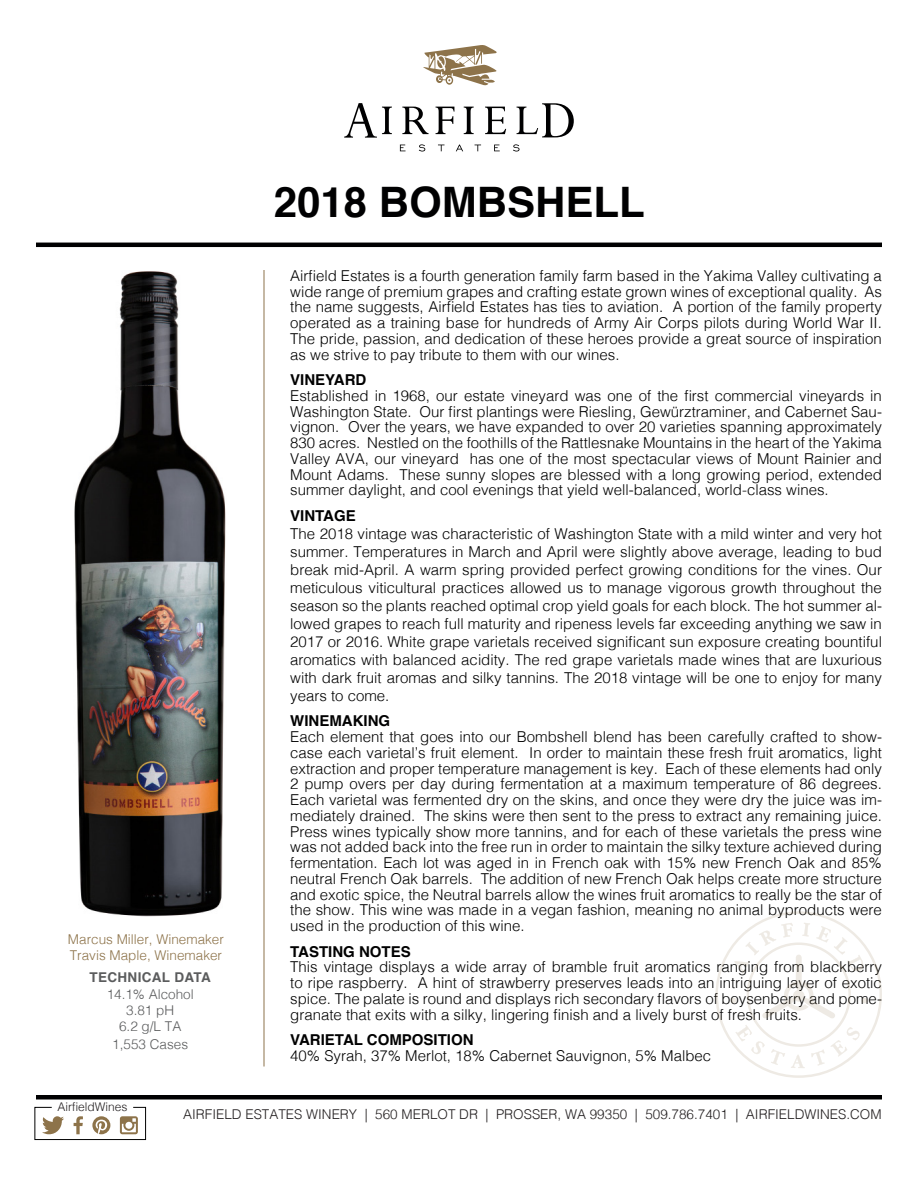
<style>
.page{position:relative;width:918px;height:1188px;background:#fff}
.page>*{position:absolute;margin:0;border:0;box-sizing:border-box;transform-origin:0 0}
.t1{font:700 42px "Helvetica";color:#000001}
.t2{font:300 15px/15.8px "Helvetica";color:#000001;text-align:justify}
.t3{font:700 15px "Helvetica";color:#000001}
.t4{font:300 13.5px "Helvetica";color:#231f20}
.t5{font:300 13.5px "Helvetica";color:#8d734a}
.t6{font:300 13.5px "Helvetica";color:#5b5c5d}
.t7{font:700 13.5px "Helvetica";letter-spacing:.025em;color:#5b5c5d}
.t8{font:300 12px "Helvetica";color:#231f20}
</style>
<div class="page">
<img style="left:74px;top:271px;width:152px;height:645px">
<svg style="left:400px;top:145px;width:6px;height:6px"></svg>
<svg style="left:419px;top:144px;width:6px;height:8px"></svg>
<svg style="left:438px;top:145px;width:7px;height:6px"></svg>
<svg style="left:456px;top:145px;width:7px;height:6px"></svg>
<svg style="left:475px;top:145px;width:6px;height:6px"></svg>
<svg style="left:494px;top:145px;width:6px;height:6px"></svg>
<svg style="left:513px;top:144px;width:7px;height:8px"></svg>
<svg style="left:402px;top:107px;width:27px;height:27px"></svg>
<svg style="left:436px;top:107px;width:18px;height:27px"></svg>
<svg style="left:464px;top:107px;width:10px;height:27px"></svg>
<svg style="left:485px;top:107px;width:21px;height:27px"></svg>
<svg style="left:344px;top:103px;width:48px;height:35px"></svg>
<svg style="left:517px;top:103px;width:57px;height:34px"></svg>
<svg style="left:423px;top:45px;width:74px;height:41px"></svg>
<hr style="left:36px;top:243px;width:846px;height:4px;background:#000001">
<div style="left:36px;top:1095px;width:846px;height:5px;background:#000001"></div>
<hr style="left:264px;top:270px;width:1px;height:796px;background:#8d734a">
<svg style="left:34px;top:1107px;width:112px;height:33px"></svg>
<svg style="left:716px;top:911px;width:166px;height:167px"></svg>
<p class="t5" style="left:68px;top:928px;width:158px">Marcus Miller, Winemaker</p>
<p class="t5" style="left:70px;top:944px;width:154px">Travis Maple, Winemaker</p>
<p class="t7" style="left:90px;top:967px;width:123px">TECHNICAL DATA</p>
<p class="t6" style="left:107px;top:983px;width:89px">14.1% Alcohol</p>
<p class="t6" style="left:126px;top:999px;width:50px">3.81 pH</p>
<p class="t6" style="left:119px;top:1015px;width:64px">6.2 g/L TA</p>
<p class="t6" style="left:112px;top:1033px;width:77px">1,553 Cases</p>
<p class="t1" style="left:274px;top:168px;width:373px">2018 BOMBSHELL</p>
<p class="t2" style="left:290px;top:267px;width:593px">Airfield Estates is a fourth generation family farm based in the Yakima Valley cultivating a wide range of premium grapes and crafting estate grown wines of exceptional quality. As the name suggests, Airfield Estates has ties to aviation. A portion of the family property operated as a training base for hundreds of Army Air Corps pilots during World War II.<br>The pride, passion, and dedication of these heroes provide a great source of inspiration as we strive to pay tribute to them with our wines.</p>
<p class="t3" style="left:290px;top:368px;width:78px">VINEYARD</p>
<p class="t2" style="left:290px;top:387px;width:593px">Established in 1968, our estate vineyard was one of the first commercial vineyards in Washington State. Our first plantings were Riesling, Gewürztraminer, and Cabernet Sau&shy;vignon. Over the years, we have expanded to over 20 varieties spanning approximately 830 acres. Nestled on the foothills of the Rattlesnake Mountains in the heart of the Yakima Valley AVA, our vineyard has one of the most spectacular views of Mount Rainier and Mount Adams. These sunny slopes are blessed with a long growing period, extended summer daylight, and cool evenings that yield well-balanced, world‐class wines.</p>
<p class="t3" style="left:290px;top:503px;width:67px">VINTAGE</p>
<p class="t2" style="left:290px;top:523px;width:593px;line-height:18px">The 2018 vintage was characteristic of Washington State with a mild winter and very hot summer. Temperatures in March and April were slightly above average, leading to bud break mid-April. A warm spring provided perfect growing conditions for the vines. Our meticulous viticultural practices allowed us to manage vigorous growth throughout the season so the plants reached optimal crop yield goals for each block. The hot summer al&shy;lowed grapes to reach full maturity and ripeness levels far exceeding anything we saw in 2017 or 2016. White grape varietals received significant sun exposure creating bountiful aromatics with balanced acidity. The red grape varietals made wines that are luxurious with dark fruit aromas and silky tannins. The 2018 vintage will be one to enjoy for many years to come.</p>
<p class="t3" style="left:290px;top:709px;width:101px">WINEMAKING</p>
<p class="t2" style="left:290px;top:728px;width:593px">Each element that goes into our Bombshell blend has been carefully crafted to show&shy;case each varietal’s fruit element. In order to maintain these fresh fruit aromatics, light extraction and proper temperature management is key. Each of these elements had only 2 pump overs per day during fermentation at a maximum temperature of 86 degrees.<br>Each varietal was fermented dry on the skins, and once they were dry the juice was im&shy;mediately drained. The skins were then sent to the press to extract any remaining juice.<br>Press wines typically show more tannins, and for each of these varietals the press wine was not added back into the free run in order to maintain the silky texture achieved during fermentation. Each lot was aged in in French oak with 15% new French Oak and 85% neutral French Oak barrels. The addition of new French Oak helps create more structure and exotic spice, the Neutral barrels allow the wines fruit aromatics to really be the star of the show. This wine was made in a vegan fashion, meaning no animal byproducts were used in the production of this wine.</p>
<p class="t3" style="left:290px;top:939px;width:122px">TASTING NOTES</p>
<p class="t2" style="left:290px;top:958px;width:593px">This vintage displays a wide array of bramble fruit aromatics ranging from blackberry to ripe raspberry. A hint of strawberry preserves leads into an intriguing layer of exotic spice. The palate is round and displays rich secondary flavors of boysenberry and pome&shy;granate that exits with a silky, lingering finish and a lively burst of fresh fruits.</p>
<p class="t3" style="left:290px;top:1028px;width:185px">VARIETAL COMPOSITION</p>
<p class="t2" style="left:290px;top:1047px;width:422px">40% Syrah, 37% Merlot, 18% Cabernet Sauvignon, 5% Malbec</p>
<p class="t8" style="left:57px;top:1097px;width:72px">AirfieldWines</p>
<p class="t4" style="left:183px;top:1103px;width:700px">AIRFIELD ESTATES WINERY | 560 MERLOT DR | PROSSER, WA 99350 | 509.786.7401 | AIRFIELDWINES.COM</p>
</div>
